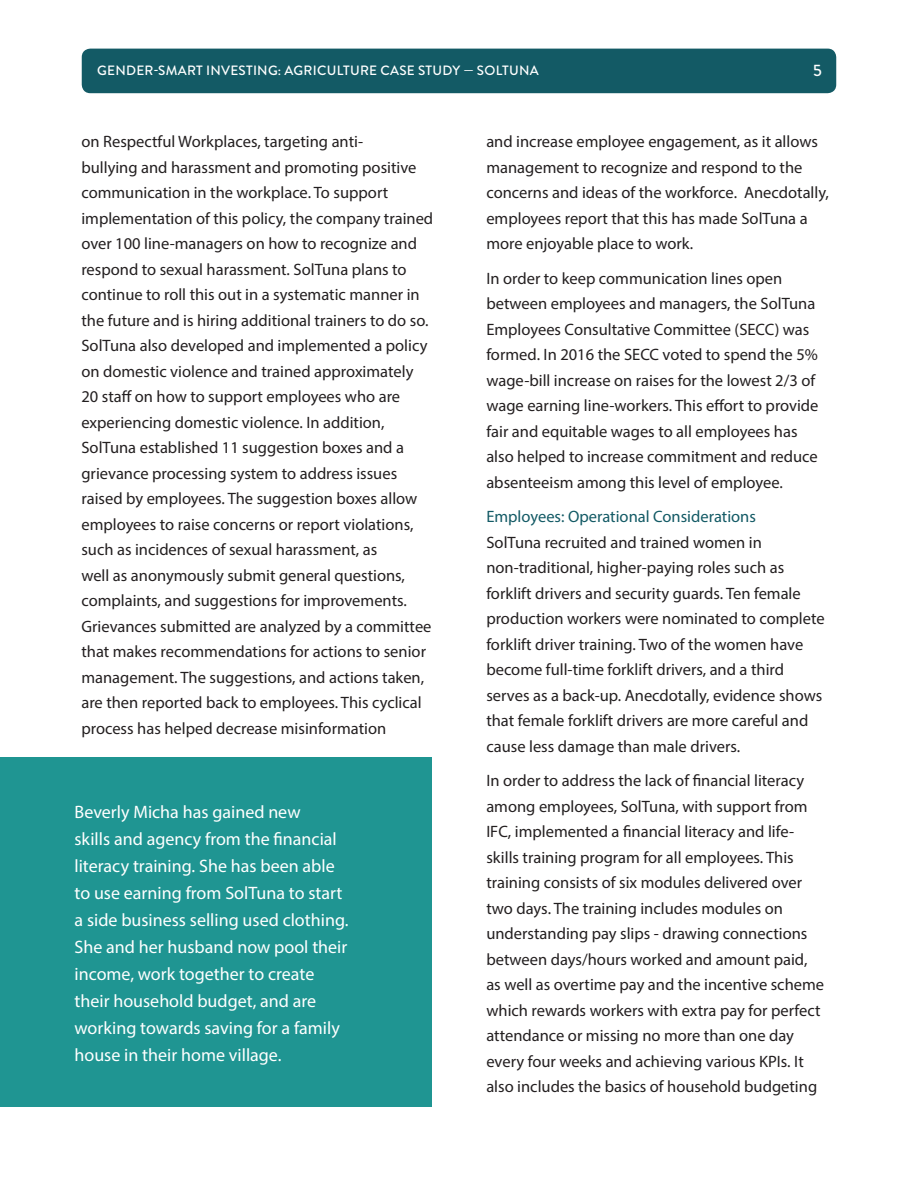
<style>
.page{position:relative;width:918px;height:1188px;background:#fff}
.page>*{position:absolute;margin:0;border:0;box-sizing:border-box;transform-origin:0 0}
.t1{font:18px/27px "Myriad Pro";color:#fff}
.t2{font:16.5px/25.5px "Myriad Pro";color:#231f20}
.t3{font:16.5px "Myriad Pro";color:#135a65}
.t4{font:500 16.5px "Brandon Grotesque";color:#fff}
.t5{font:500 13.5px "Brandon Grotesque";letter-spacing:.02em;color:#fff}
</style>
<div class="page">
<div style="left:0;top:757px;width:432px;height:350px;background:#1f9592"></div>
<div style="left:82px;top:49px;width:754px;height:44px;background:#135a65;border-radius:9px"></div>
<p class="t5" style="left:97px;top:61px;width:443px">GENDER-SMART INVESTING: AGRICULTURE CASE STUDY — SOLTUNA</p>
<p class="t4" style="left:813px;top:59px;width:10px">5</p>
<p class="t2" style="left:81px;top:129px;width:353px">on Respectful Workplaces, targeting anti-<br>bullying and harassment and promoting positive communication in the workplace. To support implementation of this policy, the company trained over 100 line-managers on how to recognize and respond to sexual harassment. SolTuna plans to continue to roll this out in a systematic manner in the future and is hiring additional trainers to do so.<br>SolTuna also developed and implemented a policy on domestic violence and trained approximately 20 staff on how to support employees who are experiencing domestic violence. In addition, SolTuna established 11 suggestion boxes and a grievance processing system to address issues raised by employees. The suggestion boxes allow employees to raise concerns or report violations, such as incidences of sexual harassment, as<br>well as anonymously submit general questions, complaints, and suggestions for improvements.<br>Grievances submitted are analyzed by a committee that makes recommendations for actions to senior management. The suggestions, and actions taken, are then reported back to employees. This cyclical process has helped decrease misinformation</p>
<p class="t2" style="left:486px;top:129px;width:344px">and increase employee engagement, as it allows management to recognize and respond to the concerns and ideas of the workforce. Anecdotally, employees report that this has made SolTuna a more enjoyable place to work.</p>
<p class="t2" style="left:486px;top:265px;width:334px">In order to keep communication lines open between employees and managers, the SolTuna Employees Consultative Committee (SECC) was formed. In 2016 the SECC voted to spend the 5% wage-bill increase on raises for the lowest 2/3 of wage earning line-workers. This effort to provide fair and equitable wages to all employees has also helped to increase commitment and reduce absenteeism among this level of employee.</p>
<p class="t3" style="left:486px;top:507px;width:271px">Employees: Operational Considerations</p>
<p class="t2" style="left:486px;top:529px;width:340px">SolTuna recruited and trained women in non-traditional, higher-paying roles such as forklift drivers and security guards. Ten female production workers were nominated to complete forklift driver training. Two of the women have become full-time forklift drivers, and a third serves as a back-up. Anecdotally, evidence shows that female forklift drivers are more careful and cause less damage than male drivers.</p>
<p class="t2" style="left:486px;top:768px;width:339px">In order to address the lack of financial literacy among employees, SolTuna, with support from IFC, implemented a financial literacy and life&shy;skills training program for all employees. This training consists of six modules delivered over two days. The training includes modules on understanding pay slips - drawing connections between days/hours worked and amount paid, as well as overtime pay and the incentive scheme which rewards workers with extra pay for perfect attendance or missing no more than one day every four weeks and achieving various KPIs. It also includes the basics of household budgeting</p>
<p class="t1" style="left:75px;top:798px;width:276px">Beverly Micha has gained new<br>skills and agency from the financial literacy training. She has been able to use earning from SolTuna to start a side business selling used clothing.<br>She and her husband now pool their income, work together to create their household budget, and are working towards saving for a family house in their home village.</p>
</div>
